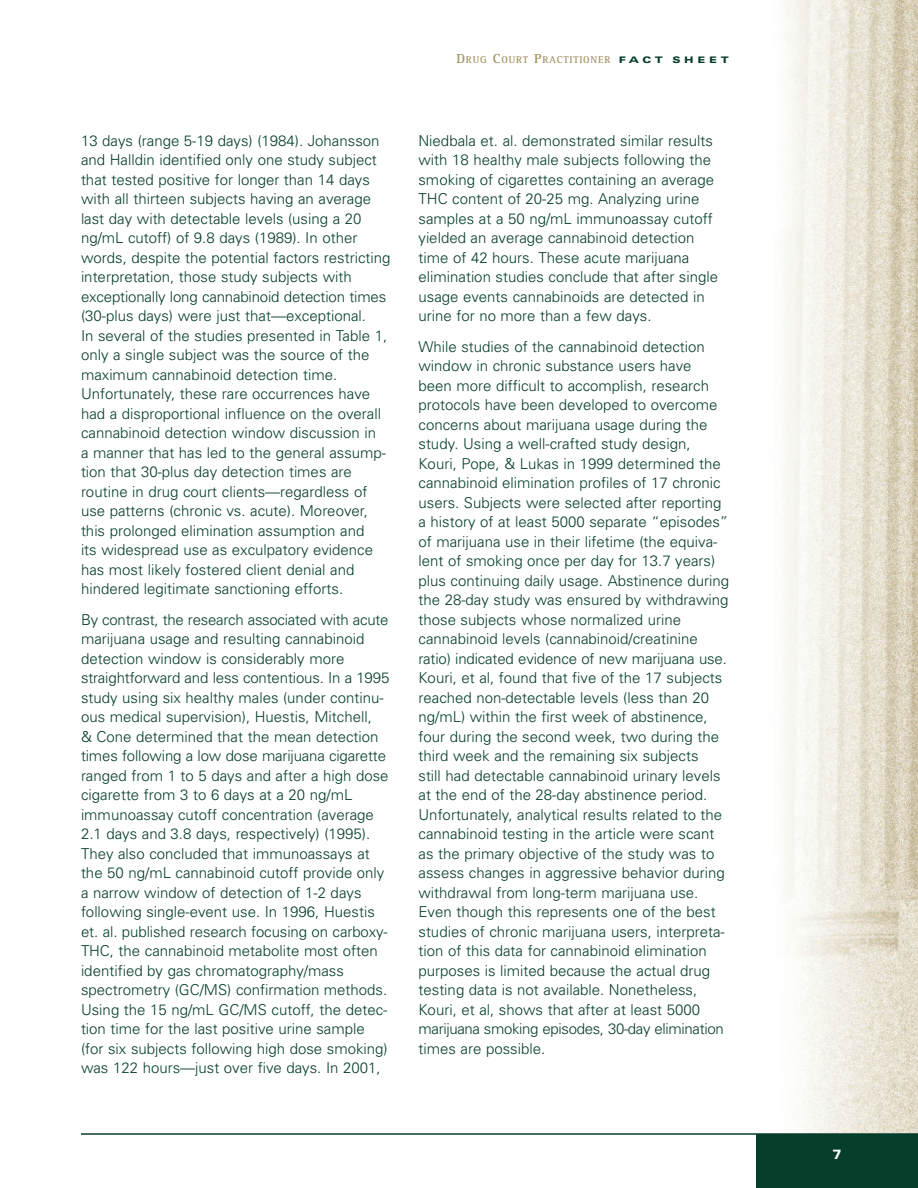
<style>
.page{position:relative;width:918px;height:1188px;background:#fff}
.page>*{position:absolute;margin:0;border:0;box-sizing:border-box;transform-origin:0 0}
.t1{font:300 15px/19.5px "Univers";color:#073e2b}
.t2{font:900 13.5px "Univers";color:#fff}
.t3{font:700 10.2px "Rotis Serif";letter-spacing:.075em;color:#a29161}
.s1{font-size:13.5px}
.s2{font-family:"Univers";font-weight:900;font-stretch:expanded;font-size:9px;color:#073e2b}
</style>
<div class="page">
<img style="left:786px;top:0;width:132px;height:1133px">
<div style="left:756px;top:1134px;width:162px;height:54px;background:#073e2b"></div>
<hr style="left:81px;top:1133px;width:837px;height:2px;background:#073e2b">
<p class="t1" style="left:81px;top:132px;width:311px">13 days (range 5-19 days) (1984). Johansson and Halldin identified only one study subject that tested positive for longer than 14 days with all thirteen subjects having an average last day with detectable levels (using a 20 ng/mL cutoff) of 9.8 days (1989). In other words, despite the potential factors restricting interpretation, those study subjects with exceptionally long cannabinoid detection times (30-plus days) were just that—exceptional.<br>In several of the studies presented in Table 1, only a single subject was the source of the maximum cannabinoid detection time.<br>Unfortunately, these rare occurrences have had a disproportional influence on the overall cannabinoid detection window discussion in<br>a manner that has led to the general assump&shy;tion that 30-plus day detection times are routine in drug court clients—regardless of use patterns (chronic vs. acute). Moreover, this prolonged elimination assumption and<br>its widespread use as exculpatory evidence has most likely fostered client denial and hindered legitimate sanctioning efforts.</p>
<p class="t1" style="left:81px;top:611px;width:310px">By contrast, the research associated with acute marijuana usage and resulting cannabinoid detection window is considerably more straightforward and less contentious. In a 1995 study using six healthy males (under continu&shy;ous medical supervision), Huestis, Mitchell,<br>&amp; Cone determined that the mean detection times following a low dose marijuana cigarette ranged from 1 to 5 days and after a high dose cigarette from 3 to 6 days at a 20 ng/mL immunoassay cutoff concentration (average 2.1 days and 3.8 days, respectively) (1995).<br>They also concluded that immunoassays at the 50 ng/mL cannabinoid cutoff provide only a narrow window of detection of 1-2 days following single-event use. In 1996, Huestis et. al. published research focusing on carboxy-THC, the cannabinoid metabolite most often identified by gas chromatography/mass spectrometry (GC/MS) confirmation methods.<br>Using the 15 ng/mL GC/MS cutoff, the detec&shy;tion time for the last positive urine sample (for six subjects following high dose smoking) was 122 hours—just over five days. In 2001,</p>
<p class="t3" style="left:456px;top:57px;width:274px"><span class="s1">D</span>RUG <span class="s1">C</span>OURT <span class="s1">P</span>RACTITIONER <span class="s2">F A C T S H E E T</span></p>
<p class="t1" style="left:419px;top:132px;width:301px">Niedbala et. al. demonstrated similar results with 18 healthy male subjects following the smoking of cigarettes containing an average THC content of 20-25 mg. Analyzing urine samples at a 50 ng/mL immunoassay cutoff yielded an average cannabinoid detection time of 42 hours. These acute marijuana elimination studies conclude that after single usage events cannabinoids are detected in urine for no more than a few days.</p>
<p class="t1" style="left:419px;top:338px;width:312px">While studies of the cannabinoid detection window in chronic substance users have<br>been more difficult to accomplish, research protocols have been developed to overcome concerns about marijuana usage during the study. Using a well-crafted study design, Kouri, Pope, &amp; Lukas in 1999 determined the cannabinoid elimination profiles of 17 chronic users. Subjects were selected after reporting a history of at least 5000 separate “episodes” of marijuana use in their lifetime (the equiva&shy;lent of smoking once per day for 13.7 years) plus continuing daily usage. Abstinence during the 28-day study was ensured by withdrawing those subjects whose normalized urine cannabinoid levels (cannabinoid/creatinine ratio) indicated evidence of new marijuana use.<br>Kouri, et al, found that five of the 17 subjects reached non-detectable levels (less than 20 ng/mL) within the first week of abstinence, four during the second week, two during the third week and the remaining six subjects<br>still had detectable cannabinoid urinary levels at the end of the 28-day abstinence period.<br>Unfortunately, analytical results related to the cannabinoid testing in the article were scant as the primary objective of the study was to assess changes in aggressive behavior during withdrawal from long-term marijuana use.<br>Even though this represents one of the best studies of chronic marijuana users, interpreta&shy;tion of this data for cannabinoid elimination purposes is limited because the actual drug testing data is not available. Nonetheless, Kouri, et al, shows that after at least 5000 marijuana smoking episodes, 30-day elimination times are possible.</p>
<p class="t2" style="left:832px;top:1149px;width:11px">7</p>
</div>
